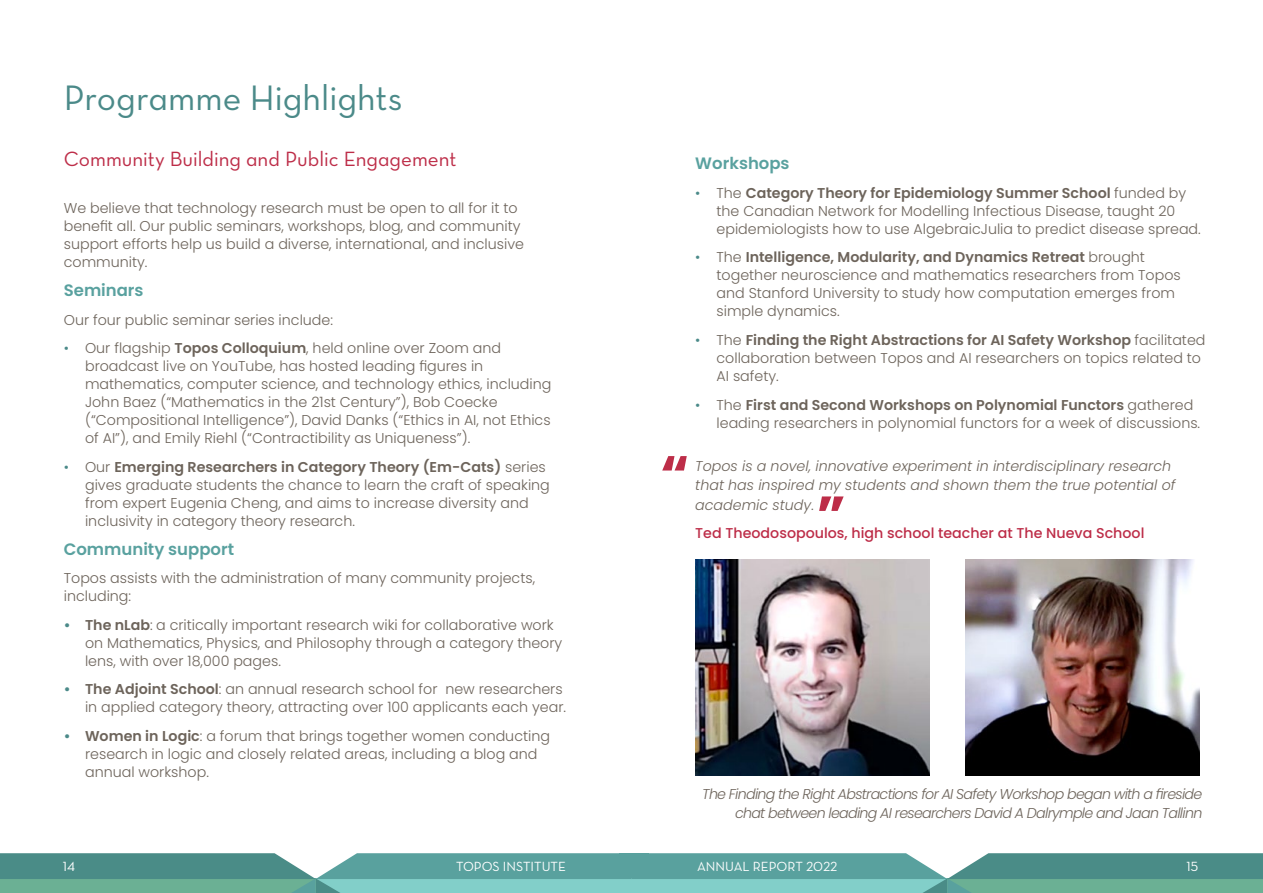
<style>
.page{position:relative;width:1263px;height:893px;background:#fff}
.page>*{position:absolute;margin:0;border:0;box-sizing:border-box;transform-origin:0 0}
.t1{font:700 54px "Poppins";color:#bd2d48}
.t2{font:36px "Neutra Text Book Alt";color:#4b8a89}
.t3{font:21px "Neutra Text Book Alt";color:#bd2d48}
.t4{font:600 16.5px "Poppins";color:#59a19f}
.t5{font:300 14.25px/18px "Poppins";color:#6d645b}
.t6{font:italic 300 14.25px/19.5px "Poppins";color:#6d645b}
.t7{font:italic 300 14.25px/19.5px "Poppins";letter-spacing:-.05em;color:#6d645b;text-align:right}
.t8{font:500 14.25px "Poppins";color:#bd2d48}
.t9{font:13.5px "Neutra Text Book Alt";color:#fff}
.s1{color:#4b8a89}
.s2{font-weight:600}
.s3{font-style:normal}
.s4{font-weight:600;color:#4b8a89}
</style>
<div class="page">
<svg style="left:0;top:853px;width:1263px;height:40px;background:#66a9a1"></svg>
<img style="left:965px;top:560px;width:234px;height:215px">
<img style="left:695px;top:560px;width:234px;height:215px">
<h2 class="t2" style="left:64px;top:76px;width:340px">Programme Highlights</h2>
<h3 class="t3" style="left:64px;top:146px;width:394px">Community Building and Public Engagement</h3>
<p class="t4" style="left:695px;top:154px;width:96px">Workshops</p>
<p class="t5" style="left:716px;top:184px;width:486px;text-indent:-21px"><span class="s1">•</span> The <span class="s2">Category Theory for Epidemiology Summer School</span> funded by the Canadian Network for Modelling Infectious Disease, taught 20 epidemiologists how to use AlgebraicJulia to predict disease spread.</p>
<p class="t5" style="left:716px;top:248px;width:466px;text-indent:-21px"><span class="s1">•</span> The <span class="s2">Intelligence, Modularity, and Dynamics Retreat</span> brought together neuroscience and mathematics researchers from Topos and Stanford University to study how computation emerges from simple dynamics.</p>
<p class="t5" style="left:716px;top:331px;width:490px;text-indent:-21px"><span class="s1">•</span> The <span class="s2">Finding the Right Abstractions for AI Safety Workshop</span> facilitated collaboration between Topos and AI researchers on topics related to<br>AI safety.</p>
<p class="t5" style="left:716px;top:396px;width:485px;text-indent:-21px"><span class="s1">•</span> The <span class="s2">First and Second Workshops on Polynomial Functors</span> gathered leading researchers in polynomial functors for a week of discussions.</p>
<p class="t6" style="left:695px;top:456px;width:482px">Topos is a novel, innovative experiment in interdisciplinary research that has inspired my students and shown them the true potential of academic study<span class="s3">.</span></p>
<p class="t8" style="left:695px;top:524px;width:451px">Ted Theodosopoulos, high school teacher at The Nueva School</p>
<p class="t5" style="left:64px;top:199px;width:462px">We believe that technology research must be open to all for it to benefit all. Our public seminars, workshops, blog, and community support efforts help us build a diverse, international, and inclusive community.</p>
<p class="t4" style="left:64px;top:281px;width:81px">Seminars</p>
<p class="t5" style="left:64px;top:311px;width:271px">Our four public seminar series include:</p>
<p class="t5" style="left:85px;top:339px;width:468px;text-indent:-21px"><span class="s1">•</span> Our flagship <span class="s2">Topos Colloquium</span>, held online over Zoom and broadcast live on YouTube, has hosted leading figures in mathematics, computer science, and technology ethics, including John Baez (“Mathematics in the 21st Century”), Bob Coecke (“Compositional Intelligence”), David Danks (“Ethics in AI, not Ethics of AI”), and Emily Riehl (“Contractibility as Uniqueness”).</p>
<p class="t5" style="left:85px;top:458px;width:466px;text-indent:-21px"><span class="s1">•</span> Our <span class="s2">Emerging Researchers in Category Theory (Em-Cats)</span> series gives graduate students the chance to learn the craft of speaking from expert Eugenia Cheng, and aims to increase diversity and inclusivity in category theory research.</p>
<p class="t4" style="left:64px;top:539px;width:172px">Community support</p>
<p class="t5" style="left:64px;top:569px;width:473px">Topos assists with the administration of many community projects, including:</p>
<p class="t5" style="left:85px;top:616px;width:479px;text-indent:-21px"><span class="s4">•</span> <span class="s2">The nLab</span>: a critically important research wiki for collaborative work on Mathematics, Physics, and Philosophy through a category theory lens, with over 18,000 pages.</p>
<p class="t5" style="left:64px;top:681px;width:504px;text-align:right"><span class="s4">•</span> <span class="s2">The Adjoint School</span>: an annual research school for new researchers in applied category theory, attracting over 100 applicants each year.</p>
<p class="t5" style="left:85px;top:727px;width:466px;text-indent:-21px"><span class="s4">•</span> <span class="s2">Women in Logic</span>: a forum that brings together women conducting research in logic and closely related areas, including a blog and annual workshop.</p>
<h1 class="t1" style="left:660px;top:444px;width:31px">“</h1>
<h1 class="t1" style="left:816px;top:484px;width:31px">”</h1>
<p class="t7" style="left:702px;top:784px;width:502px">The Finding the Right Abstractions for AI Safety Workshop began with a fireside chat between leading AI researchers David A Dalrymple and Jaan Tallinn</p>
<p class="t9" style="left:63px;top:858px;width:14px">14</p>
<p class="t9" style="left:456px;top:858px;width:111px">TOPOS INSTITUTE</p>
<p class="t9" style="left:697px;top:858px;width:142px">ANNUAL REPORT 2022</p>
<p class="t9" style="left:1186px;top:858px;width:13px">15</p>
</div>
